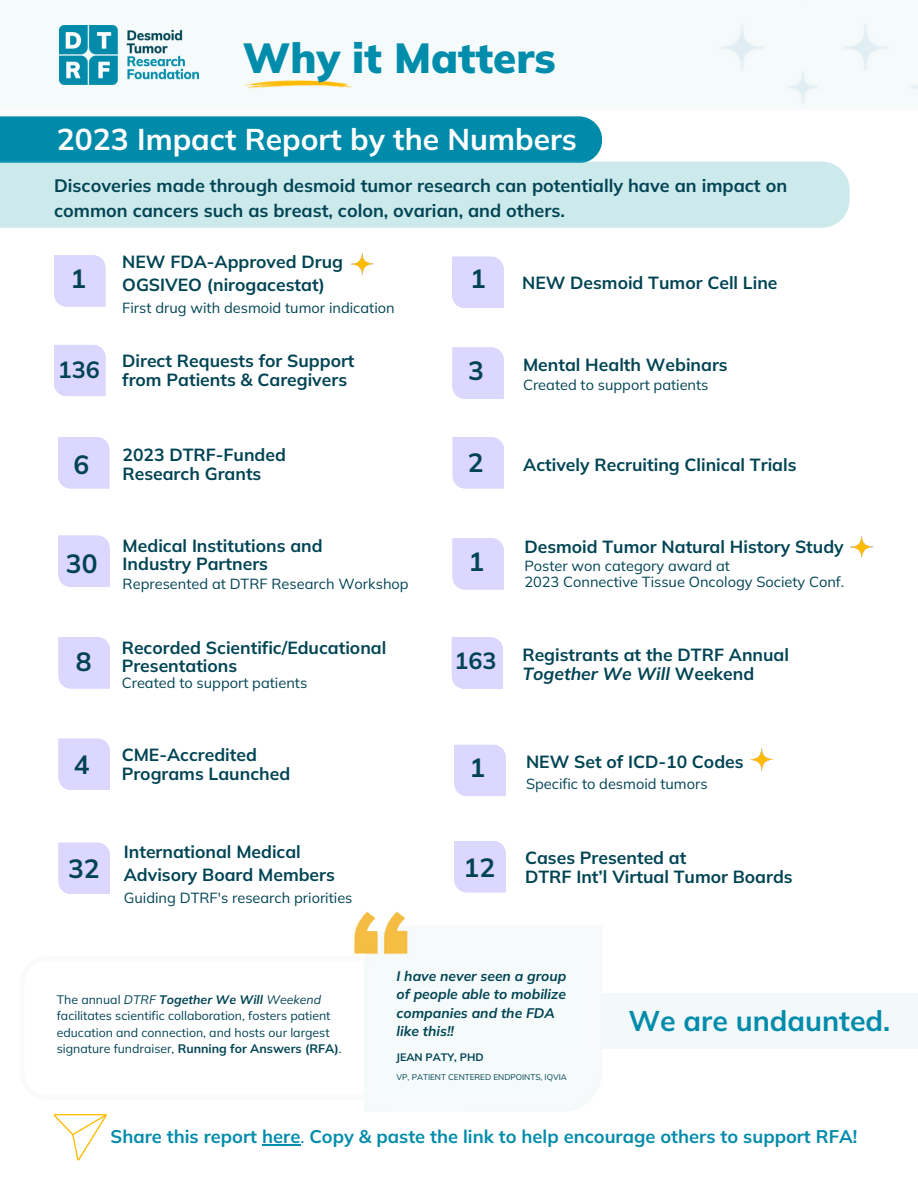
<style>
.page{position:relative;width:918px;height:1188px;background:#fff}
.page>*{position:absolute;margin:0;border:0;box-sizing:border-box;transform-origin:0 0}
.t1{font:900 42px "Mulish";color:#008cab}
.t2{font:700 30px "Mulish";color:#fff}
.t3{font:700 28.5px "Mulish";color:#008bab}
.t4{font:700 26.25px "Mulish";color:#004454}
.t5{font:700 23.4px "Mulish";color:#004454}
.t6{font:700 18.3px "Mulish";color:#008bab}
.t7{font:700 18px/24.8px "Mulish";color:#004454}
.t8{font:700 17.55px/18.6px "Mulish";color:#004454}
.t9{font:14.55px "Mulish";color:#004454}
.t10{font:italic 700 13.8px/18.5px "Mulish";color:#004454;text-align:justify}
.t11{font:12.3px/16.5px "Mulish";color:#004454}
.t12{font:700 10.8px "Mulish";color:#004454}
.t13{font:8.25px "Mulish";color:#004454}
.s1{font-style:italic}
.s2{font-weight:700;font-style:italic}
.s3{font-weight:700}
.s4{font-weight:400}
</style>
<div class="page">
<div style="left:54px;top:255px;width:51px;height:52px;background:#dbd7ff"></div>
<div style="left:452px;top:257px;width:52px;height:51px;background:#dbd7ff"></div>
<img style="left:350px;top:253px;width:24px;height:23px">
<div style="left:54px;top:345px;width:51px;height:51px;background:#dbd7ff"></div>
<div style="left:452px;top:347px;width:52px;height:52px;background:#dbd7ff"></div>
<div style="left:58px;top:536px;width:52px;height:51px;background:#dbd7ff"></div>
<div style="left:453px;top:538px;width:51px;height:51px;background:#dbd7ff"></div>
<div style="left:58px;top:437px;width:51px;height:51px;background:#dbd7ff"></div>
<div style="left:453px;top:437px;width:51px;height:51px;background:#dbd7ff"></div>
<div style="left:59px;top:739px;width:51px;height:51px;background:#dbd7ff"></div>
<div style="left:454px;top:745px;width:52px;height:51px;background:#dbd7ff"></div>
<div style="left:59px;top:843px;width:51px;height:51px;background:#dbd7ff"></div>
<div style="left:454px;top:841px;width:52px;height:51px;background:#dbd7ff"></div>
<div style="left:452px;top:637px;width:51px;height:52px;background:#dbd7ff"></div>
<div style="left:59px;top:637px;width:51px;height:51px;background:#dbd7ff"></div>
<img style="left:750px;top:748px;width:24px;height:23px">
<img style="left:850px;top:536px;width:24px;height:23px">
<div style="left:0;top:116px;width:602px;height:46px;background:#008bab"></div>
<div style="left:0;top:162px;width:850px;height:66px;background:#cce9ec"></div>
<div style="left:60px;top:0;width:858px;height:108px;background:#f5fafb"></div>
<img style="left:243px;top:78px;width:111px;height:14px">
<img style="left:59px;top:26px;width:140px;height:58px">
<div style="left:620px;top:993px;width:298px;height:56px;background:#f3f8fa"></div>
<img style="left:345px;top:903px;width:275px;height:222px;border-radius:29px">
<div style="left:374px;top:958px;width:213px;height:91px;background:#f5fafb"></div>
<div style="left:374px;top:1052px;width:184px;height:45px;background:#f5fafb"></div>
<svg style="left:54px;top:1114px;width:52px;height:46px"></svg>
<hr style="left:262px;top:1144px;width:38px;height:1px;background:#008bab">
<p class="t1" style="left:243px;top:31px;width:314px">Why it Matters</p>
<p class="t2" style="left:57px;top:119px;width:522px">2023 Impact Report by the Numbers</p>
<p class="t7" style="left:54px;top:173px;width:735px">Discoveries made through desmoid tumor research can potentially have an impact on common cancers such as breast, colon, ovarian, and others.</p>
<p class="t8" style="left:122px;top:252px;width:222px">NEW FDA-Approved Drug</p>
<p class="t8" style="left:122px;top:275px;width:204px">OGSIVEO (nirogacestat)</p>
<h1 class="t9" style="left:122px;top:298px;width:274px">First drug with desmoid tumor indication</h1>
<h4 class="t4" style="left:70px;top:262px;width:17px">1</h4>
<p class="t4" style="left:470px;top:262px;width:17px">1</p>
<h2 class="t8" style="left:522px;top:273px;width:257px">NEW Desmoid Tumor Cell Line</h2>
<p class="t8" style="left:122px;top:351px;width:234px">Direct Requests for Support from Patients &amp; Caregivers</p>
<p class="t5" style="left:58px;top:354px;width:44px">136</p>
<p class="t8" style="left:523px;top:355px;width:206px">Mental Health Webinars</p>
<p class="t9" style="left:523px;top:375px;width:187px">Created to support patients</p>
<p class="t4" style="left:468px;top:354px;width:17px">3</p>
<p class="t4" style="left:73px;top:447px;width:17px">6</p>
<p class="t8" style="left:122px;top:445px;width:165px">2023 DTRF-Funded</p>
<p class="t8" style="left:122px;top:464px;width:140px">Research Grants</p>
<p class="t4" style="left:468px;top:446px;width:17px">2</p>
<p class="t8" style="left:523px;top:455px;width:275px">Actively Recruiting Clinical Trials</p>
<p class="t8" style="left:123px;top:536px;width:201px">Medical Institutions and</p>
<h3 class="t8" style="left:123px;top:554px;width:147px">Industry Partners</h3>
<h4 class="t9" style="left:123px;top:574px;width:288px">Represented at DTRF Research Workshop</h4>
<p class="t4" style="left:66px;top:547px;width:33px">30</p>
<p class="t4" style="left:469px;top:544px;width:17px">1</p>
<p class="t4" style="left:76px;top:644px;width:17px">8</p>
<p class="t8" style="left:122px;top:638px;width:266px">Recorded Scientific/Educational<br>Presentations</p>
<p class="t9" style="left:122px;top:673px;width:187px">Created to support patients</p>
<p class="t5" style="left:454px;top:646px;width:44px">163</p>
<h4 class="t8" style="left:122px;top:745px;width:170px">CME-Accredited<br>Programs Launched</h4>
<p class="t4" style="left:74px;top:747px;width:17px">4</p>
<p class="t4" style="left:470px;top:751px;width:17px">1</p>
<p class="t8" style="left:124px;top:842px;width:179px">International Medical</p>
<p class="t8" style="left:124px;top:865px;width:213px">Advisory Board Members</p>
<p class="t9" style="left:124px;top:888px;width:230px">Guiding DTRF's research priorities</p>
<p class="t4" style="left:68px;top:851px;width:33px">32</p>
<p class="t4" style="left:464px;top:850px;width:33px">12</p>
<p class="t8" style="left:524px;top:537px;width:321px">Desmoid Tumor Natural History Study</p>
<p class="t9" style="left:524px;top:557px;width:207px">Poster won category award at</p>
<h4 class="t9" style="left:524px;top:572px;width:321px">2023 Connective Tissue Oncology Society Conf.</h4>
<p class="t8" style="left:522px;top:645px;width:268px">Registrants at the DTRF Annual<br><span class="s1">Together We Will</span> Weekend</p>
<p class="t8" style="left:526px;top:752px;width:219px">NEW Set of ICD-10 Codes</p>
<h4 class="t9" style="left:526px;top:775px;width:183px">Specific to desmoid tumors</h4>
<p class="t8" style="left:525px;top:848px;width:269px">Cases Presented at<br>DTRF Int’l Virtual Tumor Boards</p>
<p class="t11" style="left:57px;top:991px;width:286px">The annual <span class="s1">DTRF</span> <span class="s2">Together We Will</span> <span class="s1">Weekend </span>facilitates scientific collaboration, fosters patient education and connection, and hosts our largest signature fundraiser, <span class="s3">Running for Answers (RFA)</span>.</p>
<p class="t10" style="left:397px;top:966px;width:171px">I have never seen a group of people able to mobilize companies and the FDA</p>
<h4 class="t10" style="left:397px;top:1022px;width:59px">like this!!</h4>
<p class="t12" style="left:396px;top:1051px;width:89px">JEAN PATY, PHD</p>
<p class="t13" style="left:397px;top:1072px;width:172px">VP, PATIENT CENTERED ENDPOINTS, IQVIA</p>
<h4 class="t3" style="left:628px;top:1002px;width:264px">We are undaunted.</h4>
<p class="t6" style="left:111px;top:1124px;width:748px">Share this report here<span class="s4">.</span> Copy &amp; paste the link to help encourage others to support RFA!</p>
</div>
